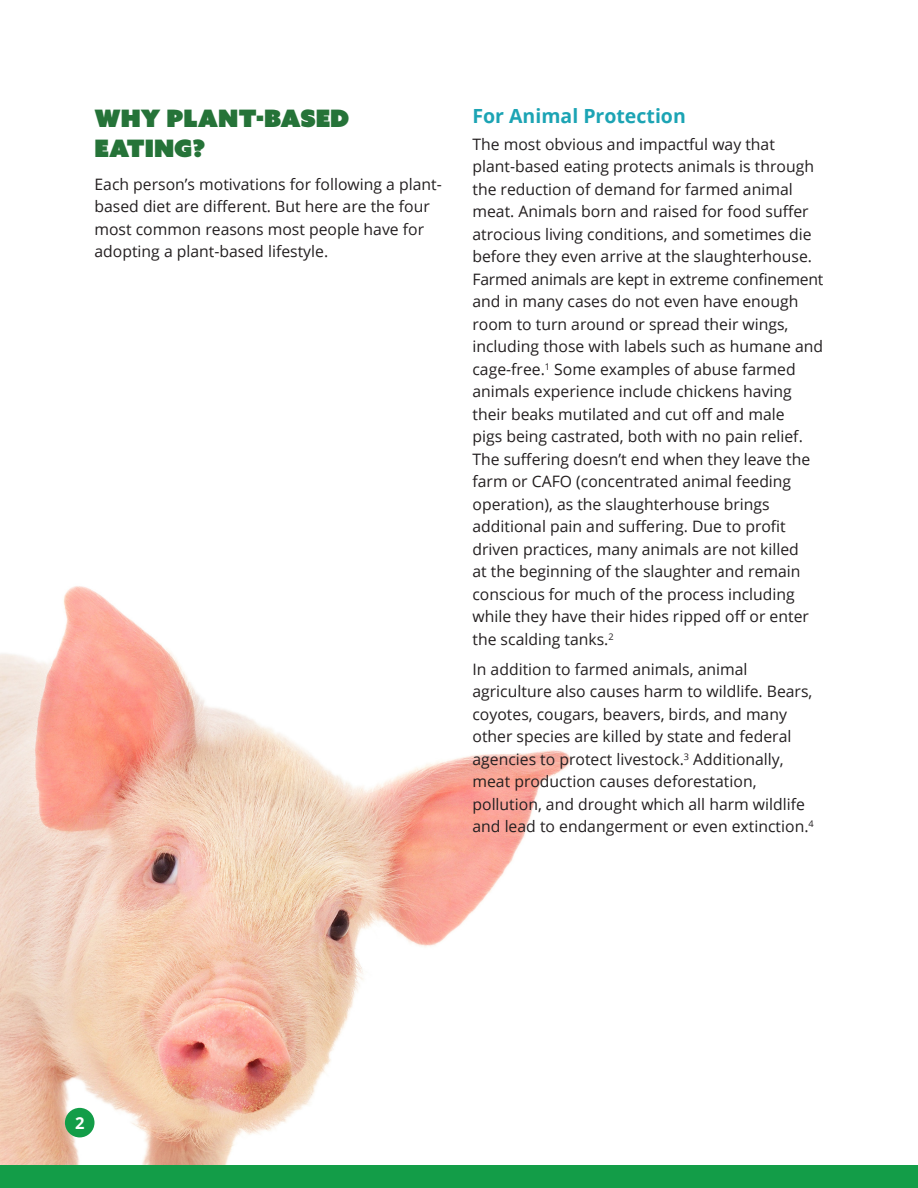
<style>
.page{position:relative;width:918px;height:1188px;background:#fff}
.page>*{position:absolute;margin:0;border:0;box-sizing:border-box;transform-origin:0 0}
.headline{font:24px/30px "Azo Sans Uber";color:#257338}
.Subhead{font:700 19.5px "Open Sans";color:#1ca4b4}
.Body{font:700 16.5px "Open Sans";color:#fff}
.Body-2{font:15.75px/22.5px "Open Sans";color:#231f20}
</style>
<div class="page">
<img style="left:0;top:586px;width:580px;height:580px">
<div style="left:65px;top:1108px;width:30px;height:29px;background:#139d48;border-radius:50%"></div>
<div style="left:0;top:1166px;width:918px;height:22px;background:#139d48"></div>
<p class="headline" style="left:94px;top:103px;width:257px">WHY PLANT-BASED<br>EATING?</p>
<p class="Body-2" style="left:94px;top:173px;width:349px">Each person’s motivations for following a plant&shy;based diet are different. But here are the four most common reasons most people have for adopting a plant-based lifestyle.</p>
<p class="Subhead" style="left:472px;top:102px;width:215px">For Animal Protection</p>
<p class="Body-2" style="left:472px;top:133px;width:352px">The most obvious and impactful way that plant-based eating protects animals is through the reduction of demand for farmed animal meat. Animals born and raised for food suffer atrocious living conditions, and sometimes die before they even arrive at the slaughterhouse.<br>Farmed animals are kept in extreme confinement and in many cases do not even have enough room to turn around or spread their wings, including those with labels such as humane and cage-free.<sup>1</sup> Some examples of abuse farmed animals experience include chickens having their beaks mutilated and cut off and male<br>pigs being castrated, both with no pain relief.<br>The suffering doesn’t end when they leave the farm or CAFO (concentrated animal feeding operation), as the slaughterhouse brings additional pain and suffering. Due to profit driven practices, many animals are not killed<br>at the beginning of the slaughter and remain conscious for much of the process including while they have their hides ripped off or enter the scalding tanks.<sup>2</sup></p>
<p class="Body-2" style="left:472px;top:658px;width:343px">In addition to farmed animals, animal agriculture also causes harm to wildlife. Bears, coyotes, cougars, beavers, birds, and many other species are killed by state and federal agencies to protect livestock.<sup>3</sup> Additionally, meat production causes deforestation, pollution, and drought which all harm wildlife and lead to endangerment or even extinction.<sup>4</sup></p>
<p class="Body" style="left:75px;top:1111px;width:11px">2</p>
</div>
